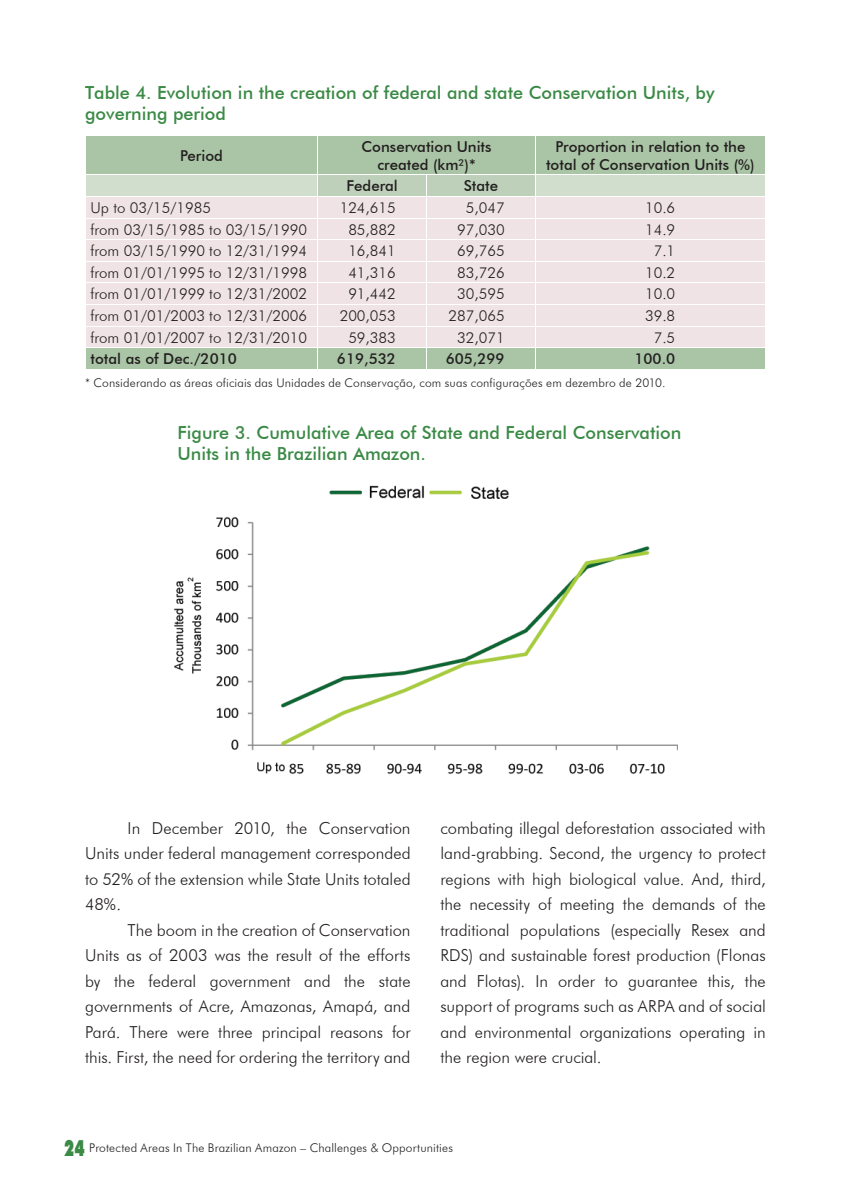
<style>
.page{position:relative;width:851px;height:1191px;background:#fff}
.page>*{position:absolute;margin:0;border:0;box-sizing:border-box;transform-origin:0 0}
.t1{font:500 18px/21.6px "Futura BT";color:#3b8a46}
.t2{font:300 16.5px/25.5px "Futura BT";color:#231f20;text-align:justify}
.t3{font:300 15px "Futura BT";color:#231f20}
.t4{font:500 15px/18px "Futura BT";color:#231f20;text-align:center}
.t5{font:300 12px "Futura BT";letter-spacing:.015em;color:#231f20}
.s1{font-style:inherit}
.s2{font-weight:900;font-size:22.5px;color:#3b8a46}
</style>
<div class="page">
<div style="left:86px;top:136px;width:679px;height:38px;background:#aac5a6"></div>
<hr style="left:317px;top:136px;width:1px;height:38px;background:#fff">
<hr style="left:535px;top:136px;width:1px;height:38px;background:#fff">
<svg style="left:86px;top:175px;width:679px;height:194px;background:#e4e0dc"></svg>
<img style="left:174px;top:485px;width:503px;height:290px">
<p class="t1" style="left:85px;top:81px;width:631px">Table 4. Evolution in the creation of federal and state Conservation Units, by governing period</p>
<p class="t4" style="left:180px;top:146px;width:44px">Period</p>
<p class="t4" style="left:361px;top:137px;width:131px">Conservation Units created (km²)*</p>
<p class="t4" style="left:546px;top:137px;width:210px">Proportion in relation to the total of Conservation Units (%)</p>
<p class="t4" style="left:346px;top:177px;width:53px">Federal</p>
<p class="t4" style="left:463px;top:177px;width:36px">State</p>
<p class="t3" style="left:91px;top:198px;width:122px">Up to 03/15/1985</p>
<p class="t3" style="left:339px;top:198px;width:58px">124,615</p>
<p class="t3" style="left:465px;top:198px;width:40px">5,047</p>
<p class="t3" style="left:645px;top:198px;width:32px">10.6</p>
<p class="t3" style="left:91px;top:220px;width:218px">from 03/15/1985 to 03/15/1990</p>
<p class="t3" style="left:348px;top:220px;width:49px">85,882</p>
<p class="t3" style="left:457px;top:220px;width:49px">97,030</p>
<p class="t3" style="left:645px;top:220px;width:32px">14.9</p>
<p class="t3" style="left:91px;top:242px;width:218px">from 03/15/1990 to 12/31/1994</p>
<p class="t3" style="left:348px;top:242px;width:49px">16,841</p>
<p class="t3" style="left:457px;top:242px;width:49px">69,765</p>
<p class="t3" style="left:653px;top:242px;width:23px">7.1</p>
<p class="t3" style="left:91px;top:263px;width:218px">from 01/01/1995 to 12/31/1998</p>
<p class="t3" style="left:348px;top:263px;width:49px">41,316</p>
<p class="t3" style="left:457px;top:263px;width:49px">83,726</p>
<p class="t3" style="left:645px;top:263px;width:32px">10.2</p>
<p class="t3" style="left:91px;top:285px;width:218px">from 01/01/1999 to 12/31/2002</p>
<p class="t3" style="left:348px;top:285px;width:49px">91,442</p>
<p class="t3" style="left:457px;top:285px;width:49px">30,595</p>
<p class="t3" style="left:645px;top:285px;width:32px">10.0</p>
<p class="t3" style="left:91px;top:306px;width:218px">from 01/01/2003 to 12/31/2006</p>
<p class="t3" style="left:339px;top:306px;width:58px">200,053</p>
<p class="t3" style="left:448px;top:306px;width:58px">287,065</p>
<p class="t3" style="left:645px;top:306px;width:32px">39.8</p>
<p class="t3" style="left:91px;top:328px;width:218px">from 01/01/2007 to 12/31/2010</p>
<p class="t3" style="left:348px;top:328px;width:49px">59,383</p>
<p class="t3" style="left:457px;top:328px;width:49px">32,071</p>
<p class="t3" style="left:653px;top:328px;width:23px">7.5</p>
<p class="t4" style="left:91px;top:350px;width:148px">total as of Dec./2010</p>
<p class="t4" style="left:337px;top:350px;width:60px">619,532</p>
<p class="t4" style="left:445px;top:350px;width:60px">605,299</p>
<p class="t4" style="left:634px;top:350px;width:42px">100.0</p>
<p class="t5" style="left:85px;top:375px;width:582px">* Considerando as áreas oficiais das Unidades de Conservação, com suas configurações em dezembro de 2010.</p>
<p class="t1" style="left:177px;top:421px;width:505px">Figure 3<span class="s1">.</span> Cumulative Area of State and Federal Conservation<br>Units in the Brazilian Amazon.</p>
<p class="t2" style="left:85px;top:815px;width:327px;text-indent:43px">In December 2010, the Conservation Units under federal management corresponded to 52% of the extension while State Units totaled 48%.</p>
<p class="t2" style="left:85px;top:917px;width:327px;text-indent:43px">The boom in the creation of Conservation Units as of 2003 was the result of the efforts by the federal government and the state governments of Acre, Amazonas, Amapá, and Pará. There were three principal reasons for this. First, the need for ordering the territory and</p>
<p class="t2" style="left:440px;top:815px;width:327px">combating illegal deforestation associated with land-grabbing. Second, the urgency to protect regions with high biological value. And, third, the necessity of meeting the demands of the traditional populations (especially Resex and RDS) and sustainable forest production (Flonas and Flotas). In order to guarantee this, the support of programs such as ARPA and of social and environmental organizations operating in the region were crucial.</p>
<p class="t5" style="left:64px;top:1140px;width:390px"><span class="s2">24</span> Protected Areas In The Brazilian Amazon – Challenges &amp; Opportunities</p>
</div>
